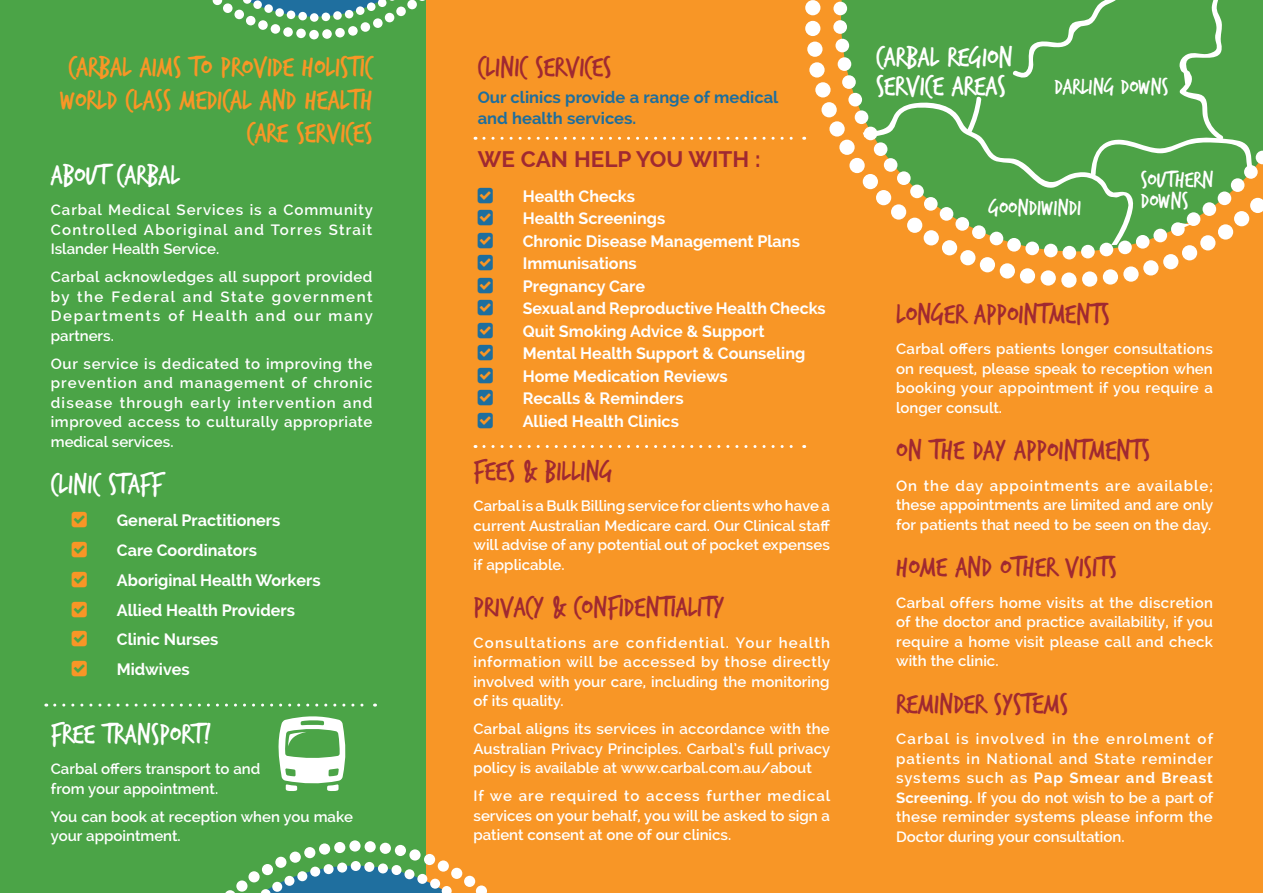
<style>
.page{position:relative;width:1263px;height:893px;background:#fff}
.page>*{position:absolute;margin:0;border:0;box-sizing:border-box;transform-origin:0 0}
.t1{font:30px "Trash Hand";color:#a02931}
.t2{font:30px/33px "Trash Hand";color:#f89626;text-align:right}
.t3{font:30px/29px "Trash Hand";color:#fff}
.t4{font:24px/21px "Trash Hand";color:#fff}
.t5{font:700 22.5px "Raleway";color:#a02931}
.t6{font:700 16.5px/22.5px "Raleway";color:#fff}
.t7{font:700 16.5px/21px "Raleway";color:#1e6e9d}
.t8{font:600 15px/19.5px "Raleway";color:#fff;text-align:justify}
.s1{font-weight:700}
</style>
<div class="page">
<div style="left:424px;top:0;width:839px;height:893px;background:#f89626"></div>
<div style="left:0;top:0;width:425px;height:893px;background:#4ba447"></div>
<div style="left:1007px;top:238px;width:14px;height:14px;background:#fff;border-radius:50%"></div>
<div style="left:1025px;top:242px;width:14px;height:13px;background:#fff;border-radius:50%"></div>
<div style="left:1044px;top:244px;width:13px;height:13px;background:#fff;border-radius:50%"></div>
<div style="left:1062px;top:246px;width:14px;height:13px;background:#fff;border-radius:50%"></div>
<div style="left:1081px;top:245px;width:14px;height:13px;background:#fff;border-radius:50%"></div>
<div style="left:1099px;top:243px;width:14px;height:13px;background:#fff;border-radius:50%"></div>
<div style="left:1118px;top:241px;width:14px;height:13px;background:#fff;border-radius:50%"></div>
<svg style="left:1136px;top:235px;width:13px;height:14px"></svg>
<div style="left:805px;top:0;width:15px;height:15px;background:#fff;border-radius:50%"></div>
<div style="left:805px;top:21px;width:15px;height:15px;background:#fff;border-radius:50%"></div>
<div style="left:807px;top:42px;width:15px;height:15px;background:#fff;border-radius:50%"></div>
<div style="left:809px;top:62px;width:16px;height:16px;background:#fff;border-radius:50%"></div>
<div style="left:815px;top:82px;width:15px;height:15px;background:#fff;border-radius:50%"></div>
<svg style="left:821px;top:102px;width:16px;height:15px"></svg>
<div style="left:942px;top:240px;width:15px;height:15px;background:#fff;border-radius:50%"></div>
<div style="left:960px;top:250px;width:15px;height:15px;background:#fff;border-radius:50%"></div>
<div style="left:980px;top:257px;width:15px;height:15px;background:#fff;border-radius:50%"></div>
<div style="left:1000px;top:263px;width:15px;height:16px;background:#fff;border-radius:50%"></div>
<div style="left:1020px;top:268px;width:15px;height:15px;background:#fff;border-radius:50%"></div>
<div style="left:1040px;top:270px;width:16px;height:16px;background:#fff;border-radius:50%"></div>
<div style="left:1061px;top:272px;width:15px;height:16px;background:#fff;border-radius:50%"></div>
<div style="left:1082px;top:271px;width:15px;height:16px;background:#fff;border-radius:50%"></div>
<div style="left:1103px;top:269px;width:15px;height:16px;background:#fff;border-radius:50%"></div>
<div style="left:1123px;top:266px;width:15px;height:16px;background:#fff;border-radius:50%"></div>
<div style="left:1143px;top:260px;width:15px;height:15px;background:#fff;border-radius:50%"></div>
<div style="left:1163px;top:254px;width:15px;height:15px;background:#fff;border-radius:50%"></div>
<div style="left:1182px;top:245px;width:15px;height:15px;background:#fff;border-radius:50%"></div>
<div style="left:1200px;top:235px;width:15px;height:15px;background:#fff;border-radius:50%"></div>
<svg style="left:278px;top:716px;width:68px;height:75px"></svg>
<svg style="left:378px;top:863px;width:10px;height:10px"></svg>
<div style="left:364px;top:862px;width:10px;height:10px;background:#fff;border-radius:50%"></div>
<div style="left:351px;top:861px;width:10px;height:10px;background:#fff;border-radius:50%"></div>
<svg style="left:337px;top:862px;width:10px;height:10px"></svg>
<svg style="left:324px;top:864px;width:10px;height:10px"></svg>
<div style="left:438px;top:860px;width:11px;height:12px;background:#fff;border-radius:50%"></div>
<div style="left:424px;top:854px;width:11px;height:11px;background:#fff;border-radius:50%"></div>
<div style="left:409px;top:849px;width:12px;height:11px;background:#fff;border-radius:50%"></div>
<div style="left:395px;top:845px;width:11px;height:11px;background:#fff;border-radius:50%"></div>
<div style="left:380px;top:843px;width:11px;height:11px;background:#fff;border-radius:50%"></div>
<div style="left:365px;top:841px;width:11px;height:11px;background:#fff;border-radius:50%"></div>
<div style="left:349px;top:840px;width:12px;height:11px;background:#fff;border-radius:50%"></div>
<div style="left:334px;top:842px;width:11px;height:11px;background:#fff;border-radius:50%"></div>
<div style="left:319px;top:843px;width:11px;height:12px;background:#fff;border-radius:50%"></div>
<div style="left:304px;top:847px;width:11px;height:11px;background:#fff;border-radius:50%"></div>
<div style="left:290px;top:852px;width:11px;height:11px;background:#fff;border-radius:50%"></div>
<div style="left:275px;top:857px;width:11px;height:11px;background:#fff;border-radius:50%"></div>
<div style="left:262px;top:864px;width:11px;height:11px;background:#fff;border-radius:50%"></div>
<svg style="left:225px;top:866px;width:262px;height:27px"></svg>
<div style="left:287px;top:11px;width:8px;height:8px;background:#fff;border-radius:50%"></div>
<div style="left:298px;top:12px;width:9px;height:8px;background:#fff;border-radius:50%"></div>
<div style="left:310px;top:13px;width:8px;height:9px;background:#fff;border-radius:50%"></div>
<div style="left:322px;top:13px;width:8px;height:8px;background:#fff;border-radius:50%"></div>
<div style="left:333px;top:11px;width:9px;height:9px;background:#fff;border-radius:50%"></div>
<div style="left:345px;top:10px;width:8px;height:8px;background:#fff;border-radius:50%"></div>
<svg style="left:234px;top:10px;width:10px;height:9px"></svg>
<div style="left:246px;top:16px;width:9px;height:9px;background:#fff;border-radius:50%"></div>
<div style="left:258px;top:20px;width:10px;height:10px;background:#fff;border-radius:50%"></div>
<div style="left:271px;top:24px;width:9px;height:10px;background:#fff;border-radius:50%"></div>
<div style="left:283px;top:27px;width:10px;height:10px;background:#fff;border-radius:50%"></div>
<div style="left:296px;top:29px;width:10px;height:9px;background:#fff;border-radius:50%"></div>
<div style="left:309px;top:30px;width:10px;height:9px;background:#fff;border-radius:50%"></div>
<div style="left:322px;top:29px;width:10px;height:10px;background:#fff;border-radius:50%"></div>
<div style="left:335px;top:28px;width:10px;height:9px;background:#fff;border-radius:50%"></div>
<div style="left:348px;top:26px;width:10px;height:10px;background:#fff;border-radius:50%"></div>
<div style="left:361px;top:22px;width:9px;height:10px;background:#fff;border-radius:50%"></div>
<div style="left:373px;top:18px;width:10px;height:10px;background:#fff;border-radius:50%"></div>
<div style="left:385px;top:13px;width:9px;height:9px;background:#fff;border-radius:50%"></div>
<svg style="left:212px;top:0;width:214px;height:17px"></svg>
<svg style="left:484px;top:137px;width:321px;height:3px"></svg>
<svg style="left:484px;top:445px;width:321px;height:3px"></svg>
<svg style="left:825px;top:0;width:438px;height:245px;background:#75aa55"></svg>
<svg style="left:55px;top:704px;width:320px;height:3px"></svg>
<h1 class="t2" style="left:60px;top:52px;width:314px">CARBAL AIMS TO PROVIDE HOLISTIC<br>WORLD CLASS MEDICAL AND HEALTH<br>CARE SERVICES</h1>
<h1 class="t3" style="left:51px;top:161px;width:131px">ABOUT CARBAL</h1>
<p class="t8" style="left:51px;top:200px;width:324px">Carbal Medical Services is a Community Controlled Aboriginal and Torres Strait Islander Health Service.</p>
<p class="t8" style="left:51px;top:267px;width:323px">Carbal acknowledges all support provided by the Federal and State government Departments of Health and our many partners.</p>
<p class="t8" style="left:51px;top:354px;width:323px">Our service is dedicated to improving the prevention and management of chronic disease through early intervention and improved access to culturally appropriate medical services.</p>
<h1 class="t3" style="left:51px;top:471px;width:113px">CLINIC STAFF</h1>
<p class="t6" style="left:117px;top:506px;width:205px;line-height:29.7px">General Practitioners<br>Care Coordinators<br>Aboriginal Health Workers<br>Allied Health Providers<br>Clinic Nurses<br>Midwives</p>
<h1 class="t3" style="left:51px;top:720px;width:162px">FREE TRANSPORT!</h1>
<p class="t8" style="left:51px;top:759px;width:211px">Carbal offers transport to and from your appointment.</p>
<p class="t8" style="left:51px;top:807px;width:304px">You can book at reception when you make your appointment.</p>
<h1 class="t1" style="left:478px;top:52px;width:135px">CLINIC SERVICES</h1>
<p class="t7" style="left:478px;top:87px;width:302px">Our clinics provide a range of medical and health services.</p>
<h3 class="t5" style="left:478px;top:146px;width:284px">WE CAN HELP YOU WITH :</h3>
<p class="t6" style="left:523px;top:185px;width:304px">Health Checks<br>Health Screenings<br>Chronic Disease Management Plans<br>Immunisations<br>Pregnancy Care<br>Sexual and Reproductive Health Checks<br>Quit Smoking Advice &amp; Support<br>Mental Health Support &amp; Counseling<br>Home Medication Reviews<br>Recalls &amp; Reminders<br>Allied Health Clinics</p>
<h1 class="t1" style="left:473px;top:456px;width:141px">FEES &amp; BILLING</h1>
<p class="t8" style="left:473px;top:496px;width:358px">Carbal is a Bulk Billing service for clients who have a current Australian Medicare card. Our Clinical staff will advise of any potential out of pocket expenses if applicable.</p>
<h1 class="t1" style="left:473px;top:593px;width:252px">PRIVACY &amp; CONFIDENTIALITY</h1>
<p class="t8" style="left:473px;top:633px;width:358px">Consultations are confidential. Your health information will be accessed by those directly involved with your care, including the monitoring of its quality.</p>
<p class="t8" style="left:473px;top:719px;width:358px">Carbal aligns its services in accordance with the Australian Privacy Principles. Carbal’s full privacy policy is available at www.carbal.com.au/about</p>
<p class="t8" style="left:473px;top:786px;width:358px">If we are required to access further medical services on your behalf, you will be asked to sign a patient consent at one of our clinics.</p>
<h1 class="t3" style="left:876px;top:43px;width:138px">CARBAL REGION<br>SERVICE AREAS</h1>
<h2 class="t4" style="left:1054px;top:77px;width:116px">DARLING DOWNS</h2>
<h2 class="t4" style="left:989px;top:198px;width:94px">GOONDIWINDI</h2>
<h2 class="t4" style="left:1141px;top:170px;width:74px">SOUTHERN<br>DOWNS</h2>
<h1 class="t1" style="left:896px;top:299px;width:215px">LONGER APPOINTMENTS</h1>
<p class="t8" style="left:896px;top:339px;width:318px">Carbal offers patients longer consultations on request, please speak to reception when booking your appointment if you require a longer consult.</p>
<h1 class="t1" style="left:896px;top:436px;width:255px">ON THE DAY APPOINTMENTS</h1>
<p class="t8" style="left:896px;top:476px;width:319px">On the day appointments are available; these appointments are limited and are only for patients that need to be seen on the day.</p>
<h1 class="t1" style="left:896px;top:553px;width:222px">HOME AND OTHER VISITS</h1>
<p class="t8" style="left:896px;top:593px;width:318px">Carbal offers home visits at the discretion of the doctor and practice availability, if you require a home visit please call and check with the clinic.</p>
<h1 class="t1" style="left:896px;top:689px;width:173px">REMINDER SYSTEMS</h1>
<p class="t8" style="left:896px;top:729px;width:319px">Carbal is involved in the enrolment of patients in National and State reminder systems such as <span class="s1">Pap Smear and Breast Screening.</span> If you do not wish to be a part of these reminder systems please inform the Doctor during your consultation.</p>
</div>
